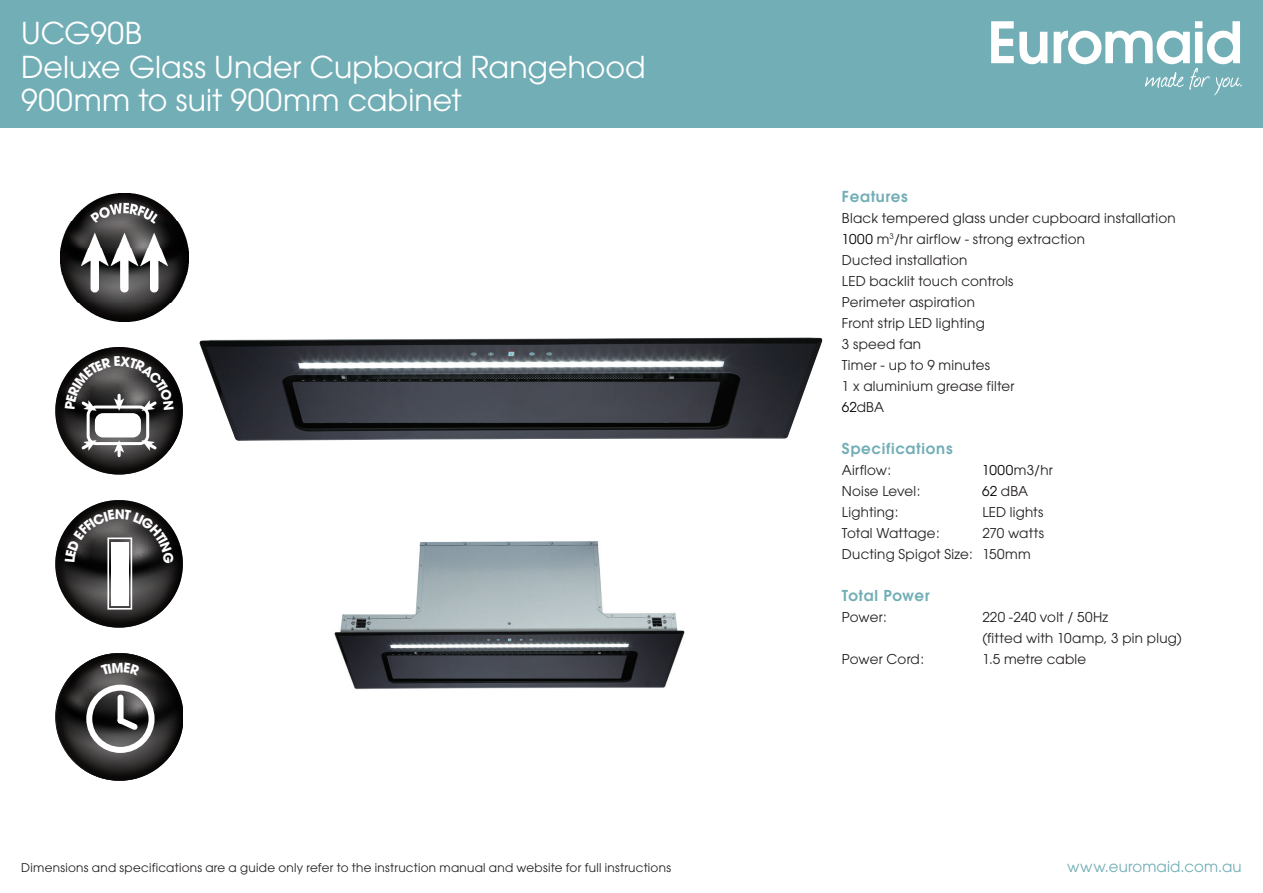
<style>
.page{position:relative;width:1263px;height:893px;background:#fff}
.page>*{position:absolute;margin:0;border:0;box-sizing:border-box;transform-origin:0 0}
.B_head{font:30px "Avant Garde";letter-spacing:.005em;color:#fff}
.body_copy{font:600 15px "Avant Garde";letter-spacing:.045em;color:#72aeb6}
.t1{font:15px "Avant Garde";letter-spacing:.015em;color:#72aeb6}
.C_head{font:600 15px "Avant Garde";letter-spacing:.045em;color:#72aeb6}
.body_copy-2{font:13.5px "Avant Garde";letter-spacing:.015em;color:#231f20}
.body_copy-3{font:13.5px "Avant Garde";letter-spacing:-.005em;color:#231f20}
.t2{font:12px "Avant Garde";letter-spacing:.02em;color:#231f20}
.s1{color:#000}
</style>
<div class="page">
<div style="left:0;top:0;width:1263px;height:128px;background:#72aeb6"></div>
<svg style="left:991px;top:21px;width:251px;height:74px"></svg>
<img style="left:61px;top:194px;width:127px;height:128px">
<img style="left:199px;top:337px;width:623px;height:104px">
<img style="left:334px;top:541px;width:351px;height:149px">
<svg style="left:55px;top:347px;width:128px;height:128px"></svg>
<svg style="left:55px;top:500px;width:128px;height:128px"></svg>
<svg style="left:55px;top:653px;width:128px;height:128px"></svg>
<p class="B_head" style="left:21px;top:15px;width:122px">UCG90B</p>
<p class="B_head" style="left:21px;top:49px;width:626px">Deluxe Glass Under Cupboard Rangehood</p>
<p class="B_head" style="left:21px;top:83px;width:442px">900mm to suit 900mm cabinet</p>
<p class="C_head" style="left:842px;top:186px;width:67px">Features</p>
<p class="body_copy-2" style="left:842px;top:210px;width:335px">Black tempered glass under cupboard installation</p>
<p class="body_copy-2" style="left:842px;top:231px;width:245px"><span class="s1">1000</span> m<sup>3</sup>/hr airflow - strong extraction</p>
<p class="body_copy-2" style="left:842px;top:252px;width:127px">Ducted installation</p>
<p class="body_copy-2" style="left:842px;top:273px;width:173px">LED backlit touch controls</p>
<p class="body_copy-2" style="left:842px;top:294px;width:135px">Perimeter aspiration</p>
<p class="body_copy-2" style="left:842px;top:315px;width:144px">Front strip LED lighting</p>
<p class="body_copy-2" style="left:842px;top:336px;width:81px">3 speed fan</p>
<p class="body_copy-2" style="left:842px;top:357px;width:150px">Timer - up to 9 minutes</p>
<p class="body_copy-2" style="left:842px;top:378px;width:174px">1 x aluminium grease filter</p>
<p class="body_copy-2" style="left:842px;top:399px;width:44px"><span class="s1">62</span>dBA</p>
<p class="body_copy" style="left:842px;top:438px;width:112px">Specifications</p>
<p class="body_copy-2" style="left:842px;top:462px;width:51px">Airflow:</p>
<p class="body_copy-2" style="left:982px;top:462px;width:72px"><span class="s1">1000</span>m3/hr</p>
<p class="body_copy-2" style="left:842px;top:483px;width:80px">Noise Level:</p>
<p class="body_copy-2" style="left:982px;top:483px;width:47px"><span class="s1">62</span> dBA</p>
<p class="body_copy-2" style="left:842px;top:504px;width:58px">Lighting:</p>
<p class="body_copy-2" style="left:982px;top:504px;width:63px">LED lights</p>
<p class="body_copy-2" style="left:842px;top:525px;width:99px">Total Wattage:</p>
<p class="body_copy-2" style="left:982px;top:525px;width:63px">270 watts</p>
<p class="body_copy-2" style="left:842px;top:546px;width:190px">Ducting Spigot Size: 150mm</p>
<p class="body_copy" style="left:842px;top:585px;width:89px">Total Power</p>
<p class="body_copy-2" style="left:842px;top:609px;width:46px">Power:</p>
<p class="body_copy-2" style="left:982px;top:609px;width:127px">220 -240 volt / 50Hz</p>
<p class="body_copy-2" style="left:982px;top:630px;width:201px">(fitted with 10amp, 3 pin plug)</p>
<p class="body_copy-3" style="left:842px;top:651px;width:84px">Power Cord:</p>
<p class="body_copy-2" style="left:982px;top:651px;width:106px">1.5 metre cable</p>
<p class="t2" style="left:21px;top:860px;width:651px">Dimensions and specifications are a guide only refer to the instruction manual and website for full instructions</p>
<p class="t1" style="left:1067px;top:857px;width:176px">www.euromaid.com.au</p>
</div>
